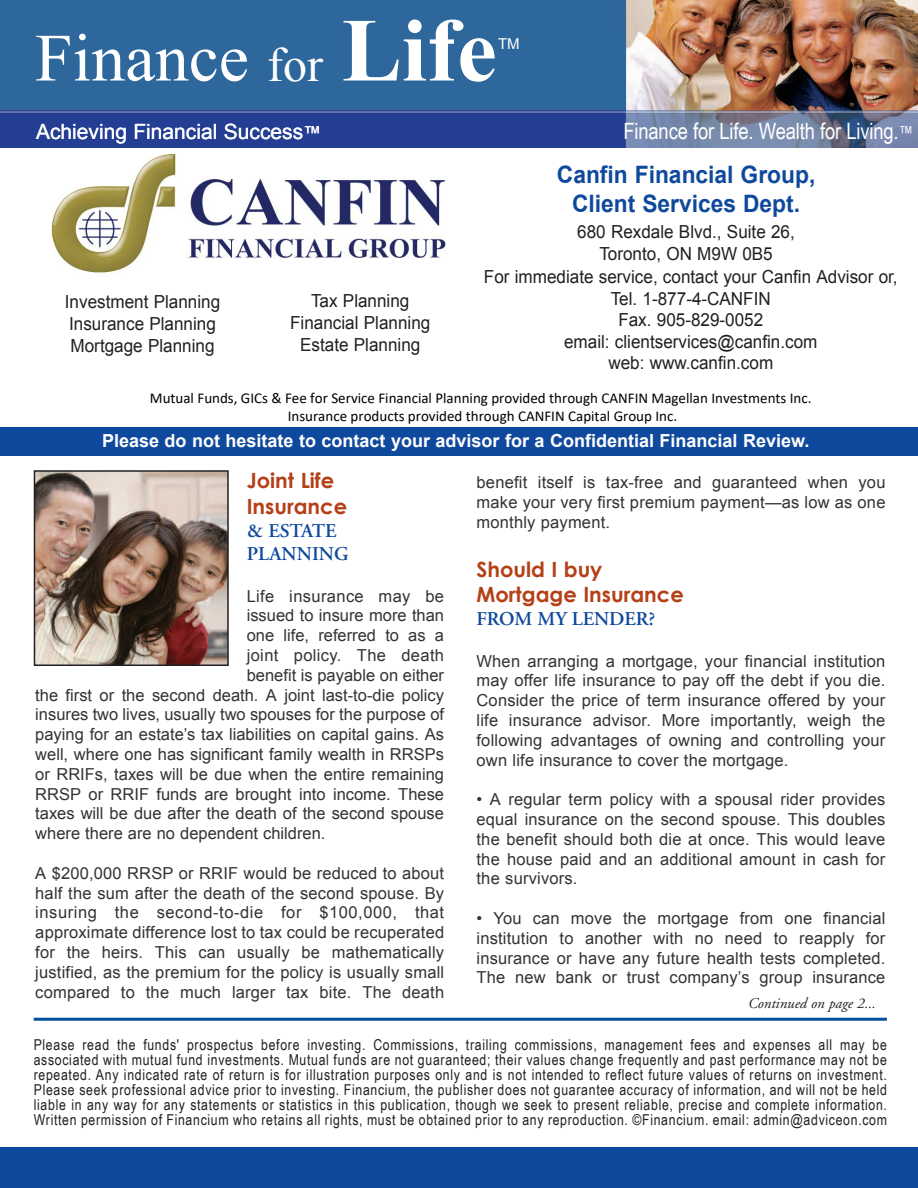
<style>
.page{position:relative;width:918px;height:1188px;background:#fff}
.page>*{position:absolute;margin:0;border:0;box-sizing:border-box;transform-origin:0 0}
.t1{font:67.5px "Times New Roman";color:#fff}
.t2{font:700 24px/28.8px "Arial";color:#0f499d;text-align:center;scale:.95 1}
.t3{font:22.5px "Arial Narrow";letter-spacing:-.01em;color:#fff}
.t4{font:700 21px/25.2px "Century Gothic";color:#b44018}
.t5{font:21px "Arial";color:#fff}
.t6{font:600 19.5px/23.4px "Adobe Garamond";color:#0f499d}
.t7{font:18px/21.6px "Arial";color:#231f20;text-align:center;scale:.95 1}
.t8{font:700 18px "Arial";color:#fff}
.t9{font:16.5px/19.8px "Arial";color:#323332;text-align:justify}
.t10{font:16.5px "Arial";letter-spacing:.02em;color:#323332}
.t11{font:15px/15px "Arial Narrow";letter-spacing:.045em;color:#231f20;text-align:justify}
.t12{font:15px/18px "Calibri";color:#000;text-align:center}
.t13{font:italic 15px "Adobe Garamond";color:#231f20}
.t14{font:15px "Arial";color:#fff}
.s1{font-size:48px}
.s2{font-weight:700;font-size:90px}
.s3{font-size:18px}
</style>
<div class="page">
<img style="left:0;top:0;width:918px;height:148px">
<hr style="left:34px;top:1018px;width:853px;height:3px;background:#01519b">
<div style="left:0;top:1147px;width:918px;height:41px;background:#0f499d"></div>
<img style="left:37px;top:473px;width:189px;height:190px">
<div style="left:34px;top:470px;width:195px;height:196px;border:2px solid #231f20"></div>
<div style="left:0;top:427px;width:918px;height:28px;background:#0f499d"></div>
<img style="left:51px;top:154px;width:395px;height:119px">
<h1 class="t1" style="left:35px;top:20px;width:463px">Finance <span class="s1">for</span> <span class="s2">Life</span></h1>
<p class="t14" style="left:498px;top:36px;width:23px">TM</p>
<p class="t5" style="left:36px;top:120px;width:287px">Achieving Financial Success<span class="s3">™</span></p>
<h3 class="t3" style="left:624px;top:118px;width:291px">Finance for Life. Wealth for Living.<span class="s3">™</span></h3>
<h2 class="t2" style="left:557px;top:160px;width:274px">Canfin Financial Group,<br>Client Services Dept.</h2>
<p class="t7" style="left:577px;top:221px;width:231px">680 Rexdale Blvd., Suite 26,<br>Toronto, ON M9W 0B5</p>
<p class="t7" style="left:484px;top:266px;width:437px">For immediate service, contact your Canfin Advisor or,<br>Tel. 1-877-4-CANFIN<br>Fax. 905-829-0052<br>email: clientservices@canfin.com<br>web: www.canfin.com</p>
<p class="t12" style="left:150px;top:389px;width:663px">Mutual Funds, GICs &amp; Fee for Service Financial Planning provided through CANFIN Magellan Investments Inc.<br>Insurance products provided through CANFIN Capital Group Inc.</p>
<p class="t7" style="left:65px;top:291px;width:165px;text-align:left">Investment Planning<br>Insurance Planning<br>Mortgage Planning</p>
<p class="t7" style="left:290px;top:290px;width:149px">Tax Planning<br>Financial Planning<br>Estate Planning</p>
<p class="t8" style="left:102px;top:430px;width:709px">Please do not hesitate to contact your advisor for a Confidential Financial Review.</p>
<p class="t4" style="left:247px;top:468px;width:102px">Joint Life<br>Insurance</p>
<p class="t6" style="left:247px;top:521px;width:103px">&amp; ESTATE<br>PLANNING</p>
<p class="t10" style="left:247px;top:587px;width:199px">Life insurance may be</p>
<p class="t9" style="left:247px;top:606px;width:199px">issued to insure more than</p>
<p class="t9" style="left:247px;top:626px;width:199px">one life, referred to as a</p>
<p class="t10" style="left:247px;top:646px;width:199px">joint policy. The death</p>
<p class="t9" style="left:247px;top:665px;width:199px">benefit is payable on either</p>
<p class="t9" style="left:35px;top:685px;width:410px">the first or the second death. A joint last-to-die policy</p>
<p class="t9" style="left:35px;top:705px;width:410px">insures two lives, usually two spouses for the purpose of</p>
<p class="t9" style="left:35px;top:725px;width:410px">paying for an estate’s tax liabilities on capital gains. As</p>
<p class="t9" style="left:35px;top:744px;width:410px">well, where one has significant family wealth in RRSPs</p>
<p class="t9" style="left:35px;top:764px;width:410px">or RRIFs, taxes will be due when the entire remaining</p>
<p class="t9" style="left:35px;top:784px;width:410px">RRSP or RRIF funds are brought into income. These</p>
<p class="t9" style="left:35px;top:804px;width:410px">taxes will be due after the death of the second spouse</p>
<p class="t9" style="left:35px;top:824px;width:292px">where there are no dependent children.</p>
<p class="t9" style="left:35px;top:863px;width:410px">A $200,000 RRSP or RRIF would be reduced to about half the sum after the death of the second spouse. By insuring the second-to-die for $100,000, that approximate difference lost to tax could be recuperated for the heirs. This can usually be mathematically justified, as the premium for the policy is usually small compared to the much larger tax bite. The death</p>
<p class="t9" style="left:477px;top:473px;width:410px">benefit itself is tax-free and guaranteed when you make your very first premium payment—as low as one monthly payment.</p>
<p class="t4" style="left:477px;top:556px;width:209px">Should I buy<br>Mortgage Insurance</p>
<p class="t6" style="left:477px;top:609px;width:180px">FROM MY LENDER?</p>
<p class="t9" style="left:477px;top:651px;width:410px">When arranging a mortgage, your financial institution may offer life insurance to pay off the debt if you die.<br>Consider the price of term insurance offered by your life insurance advisor. More importantly, weigh the following advantages of owning and controlling your own life insurance to cover the mortgage.</p>
<p class="t9" style="left:477px;top:790px;width:410px">• A regular term policy with a spousal rider provides equal insurance on the second spouse. This doubles the benefit should both die at once. This would leave the house paid and an additional amount in cash for the survivors.</p>
<p class="t9" style="left:477px;top:908px;width:410px">• You can move the mortgage from one financial institution to another with no need to reapply for insurance or have any future health tests completed.<br>The new bank or trust company’s group insurance</p>
<p class="t13" style="left:748px;top:997px;width:130px">Continued on page 2...</p>
<p class="t11" style="left:34px;top:1037px;width:855px">Please read the funds' prospectus before investing. Commissions, trailing commissions, management fees and expenses all may be associated with mutual fund investments. Mutual funds are not guaranteed; their values change frequently and past performance may not be repeated. Any indicated rate of return is for illustration purposes only and is not intended to reflect future values of returns on investment.<br>Please seek professional advice prior to investing. Financium, the publisher does not guarantee accuracy of information, and will not be held liable in any way for any statements or statistics in this publication, though we seek to present reliable, precise and complete information.<br>Written permission of Financium who retains all rights, must be obtained prior to any reproduction. ©Financium. email: admin@adviceon.com</p>
</div>
